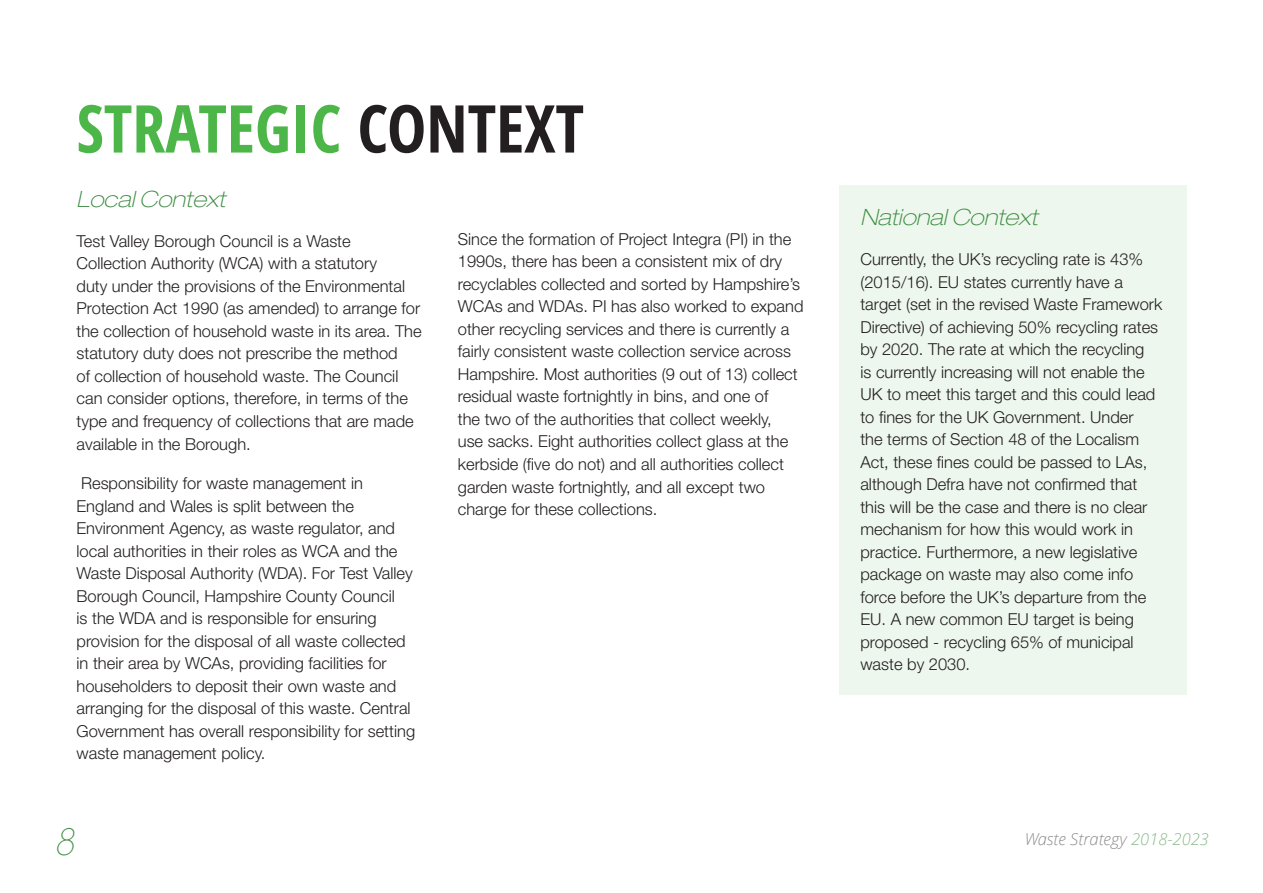
<style>
.page{position:relative;width:1263px;height:893px;background:#fff}
.page>*{position:absolute;margin:0;border:0;box-sizing:border-box;transform-origin:0 0}
.t1{font:700 condensed 66px "Open Sans";color:#4cb748}
.t2{font:italic 200 36px "ITC Avant Garde Std";color:#3c8b41}
.t3{font:italic 100 expanded 22.5px "Helvetica Neue LT Std";color:#3c8b41}
.t4{font:300 16.5px/22.5px "Helvetica Neue LT Std";color:#231f20}
.t5{font:italic 300 16.5px "Open Sans";color:#414142}
.s1{color:#231f20}
.s2{color:#3c8b41}
</style>
<div class="page">
<div style="left:839px;top:185px;width:347px;height:509px;background:#edf7ed"></div>
<h1 class="t1" style="left:77px;top:83px;width:509px">STRATEGIC <span class="s1">CONTEXT</span></h1>
<h3 class="t3" style="left:77px;top:186px;width:150px">Local Context</h3>
<p class="t4" style="left:77px;top:229px;width:347px">Test Valley Borough Council is a Waste Collection Authority (WCA) with a statutory<br>duty under the provisions of the Environmental Protection Act 1990 (as amended) to arrange for the collection of household waste in its area. The statutory duty does not prescribe the method<br>of collection of household waste. The Council can consider options, therefore, in terms of the type and frequency of collections that are made available in the Borough.</p>
<p class="t4" style="left:77px;top:472px;width:340px">Responsibility for waste management in England and Wales is split between the Environment Agency, as waste regulator, and local authorities in their roles as WCA and the Waste Disposal Authority (WDA). For Test Valley Borough Council, Hampshire County Council<br>is the WDA and is responsible for ensuring provision for the disposal of all waste collected in their area by WCAs, providing facilities for householders to deposit their own waste and arranging for the disposal of this waste. Central Government has overall responsibility for setting waste management policy.</p>
<p class="t4" style="left:458px;top:227px;width:347px">Since the formation of Project Integra (PI) in the 1990s, there has been a consistent mix of dry recyclables collected and sorted by Hampshire’s WCAs and WDAs. PI has also worked to expand other recycling services and there is currently a fairly consistent waste collection service across Hampshire. Most authorities (9 out of 13) collect residual waste fortnightly in bins, and one of<br>the two of the authorities that collect weekly,<br>use sacks. Eight authorities collect glass at the kerbside (five do not) and all authorities collect garden waste fortnightly, and all except two charge for these collections.</p>
<h2 class="t2" style="left:54px;top:821px;width:21px">8</h2>
<h3 class="t3" style="left:860px;top:204px;width:179px">National Context</h3>
<p class="t4" style="left:860px;top:248px;width:303px">Currently, the UK’s recycling rate is 43% (2015/16). EU states currently have a target (set in the revised Waste Framework Directive) of achieving 50% recycling rates by 2020. The rate at which the recycling<br>is currently increasing will not enable the UK to meet this target and this could lead to fines for the UK Government. Under<br>the terms of Section 48 of the Localism Act, these fines could be passed to LAs, although Defra have not confirmed that this will be the case and there is no clear mechanism for how this would work in practice. Furthermore, a new legislative package on waste may also come info force before the UK’s departure from the EU. A new common EU target is being proposed - recycling 65% of municipal waste by 2030.</p>
<p class="t5" style="left:1024px;top:828px;width:186px">Waste Strategy <span class="s2">2018-2023</span></p>
</div>
